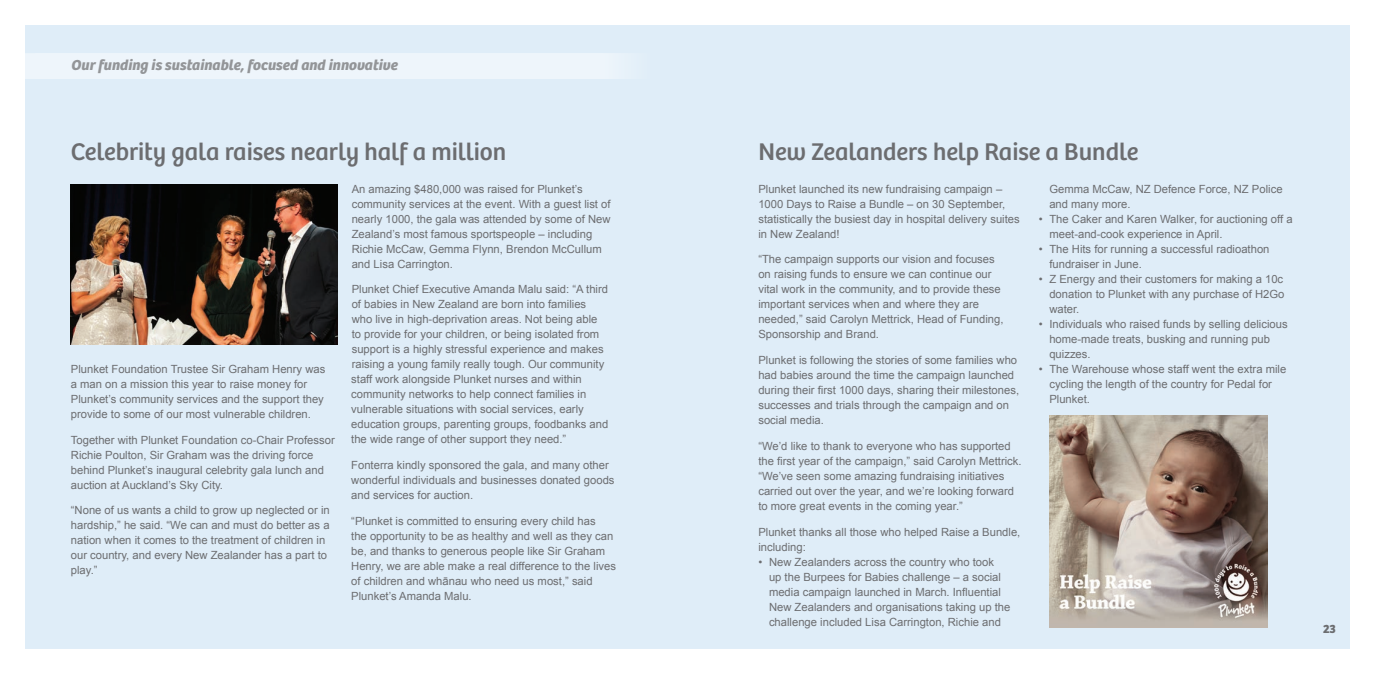
<style>
.page{position:relative;width:1375px;height:674px;background:#fff}
.page>*{position:absolute;margin:0;border:0;box-sizing:border-box;transform-origin:0 0}
.sub_headings{font:25px "Bree";color:#6c6d70}
.HEADING_2{font:italic 700 15px "Bree";color:#939598}
.body_copy{font:700 12.5px "Bree";color:#6c6d70}
.body_copy-2{font:11.25px/15px "Arial";color:#6c6d70}
.Bullet_Points{font:11.25px/15px "Arial";color:#6c6d70}
</style>
<div class="page">
<div style="left:12px;top:12px;width:1350px;height:649px;background:#dfedf8"></div>
<div style="left:0;top:0;width:1375px;height:673px;border:25px solid #fff"></div>
<div style="left:22px;top:53px;width:665px;height:26px;background:linear-gradient(to right,#f1f6fc,#e9f2fa);border:25px solid #fff"></div>
<img style="left:71px;top:184px;width:267px;height:160px">
<img style="left:1050px;top:415px;width:218px;height:211px">
<p class="HEADING_2" style="left:71px;top:56px;width:328px">Our funding is sustainable, focused and innovative</p>
<p class="sub_headings" style="left:71px;top:136px;width:437px">Celebrity gala raises nearly half a million</p>
<p class="body_copy-2" style="left:71px;top:361px;width:256px">Plunket Foundation Trustee Sir Graham Henry was a man on a mission this year to raise money for Plunket’s community services and the support they provide to some of our most vulnerable children.</p>
<p class="body_copy-2" style="left:71px;top:432px;width:265px">Together with Plunket Foundation co-Chair Professor Richie Poulton, Sir Graham was the driving force behind Plunket’s inaugural celebrity gala lunch and auction at Auckland’s Sky City.</p>
<p class="body_copy-2" style="left:71px;top:502px;width:260px">“None of us wants a child to grow up neglected or in hardship,” he said. “We can and must do better as a nation when it comes to the treatment of children in our country, and every New Zealander has a part to play.”</p>
<p class="body_copy-2" style="left:352px;top:181px;width:260px">An amazing $480,000 was raised for Plunket’s community services at the event. With a guest list of nearly 1000, the gala was attended by some of New Zealand’s most famous sportspeople – including Richie McCaw, Gemma Flynn, Brendon McCullum and Lisa Carrington.</p>
<p class="body_copy-2" style="left:351px;top:282px;width:259px">Plunket Chief Executive Amanda Malu said: “A third of babies in New Zealand are born into families who live in high-deprivation areas. Not being able to provide for your children, or being isolated from support is a highly stressful experience and makes raising a young family really tough. Our community staff work alongside Plunket nurses and within community networks to help connect families in vulnerable situations with social services, early education groups, parenting groups, foodbanks and the wide range of other support they need.”</p>
<p class="body_copy-2" style="left:351px;top:457px;width:265px">Fonterra kindly sponsored the gala, and many other wonderful individuals and businesses donated goods and services for auction.</p>
<p class="body_copy-2" style="left:351px;top:513px;width:266px">“Plunket is committed to ensuring every child has<br>the opportunity to be as healthy and well as they can be, and thanks to generous people like Sir Graham Henry, we are able make a real difference to the lives of children and whānau who need us most,” said Plunket’s Amanda Malu.</p>
<p class="sub_headings" style="left:758px;top:136px;width:382px">New Zealanders help Raise a Bundle</p>
<p class="body_copy-2" style="left:758px;top:181px;width:263px">Plunket launched its new fundraising campaign – 1000 Days to Raise a Bundle – on 30 September, statistically the busiest day in hospital delivery suites in New Zealand!</p>
<p class="body_copy-2" style="left:758px;top:252px;width:247px">“The campaign supports our vision and focuses on raising funds to ensure we can continue our vital work in the community, and to provide these important services when and where they are needed,” said Carolyn Mettrick, Head of Funding, Sponsorship and Brand.</p>
<p class="body_copy-2" style="left:758px;top:352px;width:262px">Plunket is following the stories of some families who had babies around the time the campaign launched during their first 1000 days, sharing their milestones, successes and trials through the campaign and on social media.</p>
<p class="body_copy-2" style="left:758px;top:438px;width:265px">“We’d like to thank to everyone who has supported the first year of the campaign,” said Carolyn Mettrick. “We’ve seen some amazing fundraising initiatives carried out over the year, and we’re looking forward to more great events in the coming year.”</p>
<p class="body_copy-2" style="left:758px;top:524px;width:264px">Plunket thanks all those who helped Raise a Bundle, including:</p>
<p class="Bullet_Points" style="left:769px;top:554px;width:243px;text-indent:-11px">• New Zealanders across the country who took<br>up the Burpees for Babies challenge – a social media campaign launched in March. Influential New Zealanders and organisations taking up the challenge included Lisa Carrington, Richie and</p>
<p class="Bullet_Points" style="left:1049px;top:181px;width:235px">Gemma McCaw, NZ Defence Force, NZ Police and many more.</p>
<p class="Bullet_Points" style="left:1049px;top:211px;width:245px;text-indent:-11px">• The Caker and Karen Walker, for auctioning off a meet-and-cook experience in April.</p>
<p class="Bullet_Points" style="left:1049px;top:241px;width:222px;text-indent:-11px">• The Hits for running a successful radioathon fundraiser in June.</p>
<p class="Bullet_Points" style="left:1049px;top:271px;width:237px;text-align:justify;text-indent:-11px">• Z Energy and their customers for making a 10c donation to Plunket with any purchase of H2Go water.</p>
<p class="Bullet_Points" style="left:1049px;top:316px;width:240px;text-indent:-11px">• Individuals who raised funds by selling delicious home-made treats, busking and running pub quizzes.</p>
<p class="Bullet_Points" style="left:1049px;top:361px;width:238px;text-indent:-11px">• The Warehouse whose staff went the extra mile cycling the length of the country for Pedal for<br>Plunket.</p>
<p class="body_copy" style="left:1323px;top:621px;width:14px">23</p>
</div>
